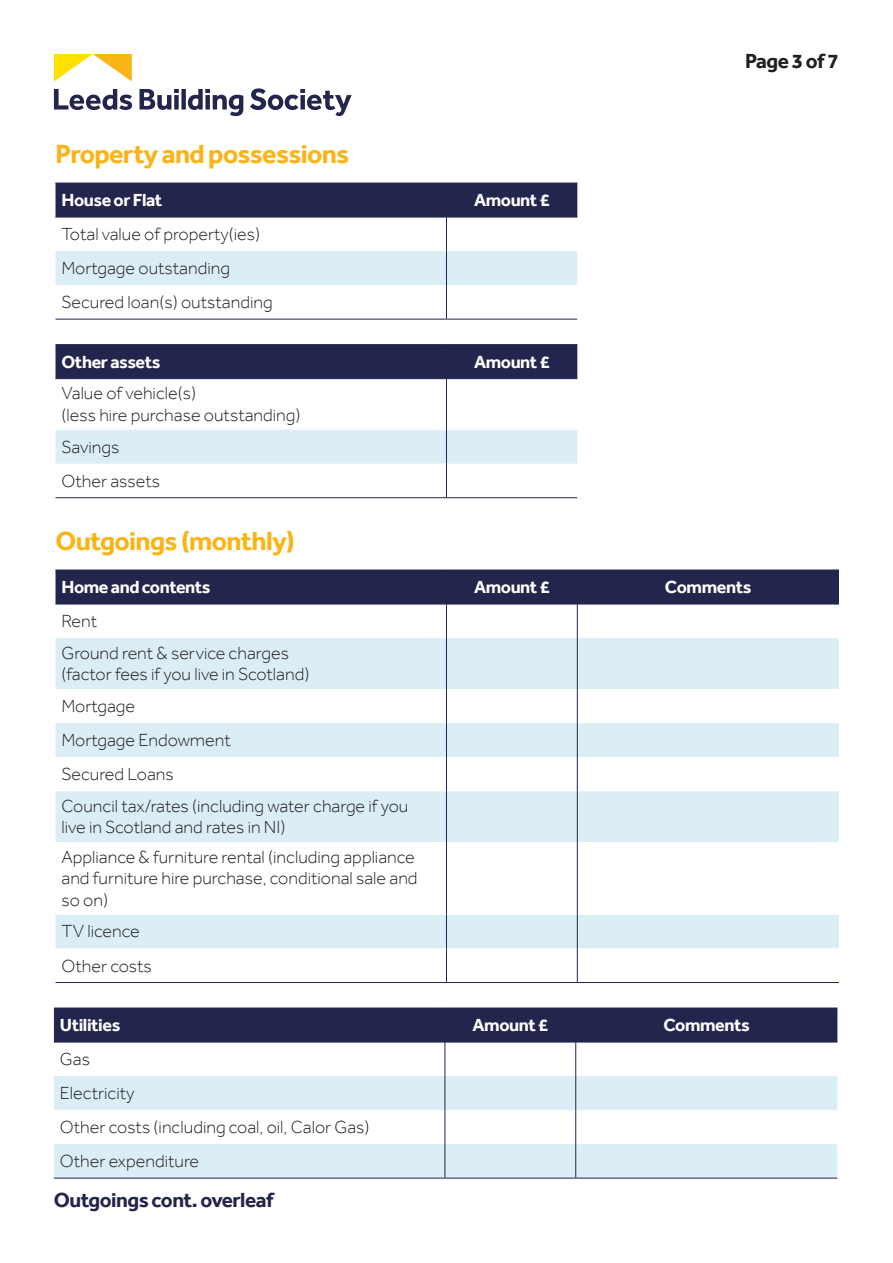
<style>
.page{position:relative;width:893px;height:1263px;background:#fff}
.page>*{position:absolute;margin:0;border:0;box-sizing:border-box;transform-origin:0 0}
.t1{font:700 27px "Effra";letter-spacing:-.025em;color:#fbb416}
.t2{font:700 21px "Effra";letter-spacing:-.025em;color:#22264c}
.t3{font:700 21px "Effra";letter-spacing:-.025em;color:#231f20}
.t4{font:300 18px/21.6px "Effra";color:#231f20}
.t5{font:700 18px "Effra";letter-spacing:-.025em;color:#fff}
</style>
<div class="page">
<svg style="left:54px;top:54px;width:78px;height:27px"></svg>
<svg style="left:54px;top:88px;width:298px;height:28px"></svg>
<div style="left:56px;top:184px;width:521px;height:33px;background:#22264c"></div>
<div style="left:56px;top:251px;width:521px;height:34px;background:#dbedf5"></div>
<hr style="left:56px;top:183px;width:390px;height:1px;background:#22264c">
<hr style="left:56px;top:217px;width:390px;height:1px;background:#22264c">
<hr style="left:56px;top:319px;width:390px;height:1px;background:#22264c">
<hr style="left:446px;top:183px;width:131px;height:1px;background:#22264c">
<hr style="left:446px;top:183px;width:1px;height:34px;background:#22264c">
<hr style="left:446px;top:217px;width:131px;height:1px;background:#22264c">
<hr style="left:446px;top:217px;width:1px;height:34px;background:#22264c">
<hr style="left:446px;top:251px;width:1px;height:34px;background:#22264c">
<hr style="left:446px;top:285px;width:1px;height:34px;background:#22264c">
<hr style="left:446px;top:319px;width:131px;height:1px;background:#22264c">
<div style="left:56px;top:345px;width:521px;height:33px;background:#22264c"></div>
<div style="left:56px;top:430px;width:521px;height:34px;background:#dbedf5"></div>
<hr style="left:56px;top:344px;width:390px;height:1px;background:#22264c">
<hr style="left:56px;top:378px;width:390px;height:1px;background:#22264c">
<hr style="left:56px;top:497px;width:390px;height:1px;background:#22264c">
<hr style="left:446px;top:344px;width:131px;height:1px;background:#22264c">
<hr style="left:446px;top:345px;width:1px;height:33px;background:#22264c">
<hr style="left:446px;top:378px;width:131px;height:1px;background:#22264c">
<hr style="left:446px;top:379px;width:1px;height:51px;background:#22264c">
<hr style="left:446px;top:430px;width:1px;height:34px;background:#22264c">
<hr style="left:446px;top:464px;width:1px;height:33px;background:#22264c">
<hr style="left:446px;top:497px;width:131px;height:1px;background:#22264c">
<div style="left:56px;top:571px;width:783px;height:33px;background:#22264c"></div>
<div style="left:56px;top:638px;width:783px;height:51px;background:#dbedf5"></div>
<svg style="left:56px;top:689px;width:783px;height:293px"></svg>
<hr style="left:56px;top:570px;width:390px;height:1px;background:#22264c">
<hr style="left:56px;top:604px;width:390px;height:1px;background:#22264c">
<hr style="left:56px;top:982px;width:390px;height:1px;background:#22264c">
<hr style="left:446px;top:570px;width:131px;height:1px;background:#22264c">
<hr style="left:446px;top:570px;width:1px;height:34px;background:#22264c">
<hr style="left:577px;top:570px;width:262px;height:1px;background:#22264c">
<hr style="left:577px;top:570px;width:1px;height:34px;background:#22264c">
<hr style="left:446px;top:604px;width:131px;height:1px;background:#22264c">
<hr style="left:446px;top:604px;width:1px;height:34px;background:#22264c">
<hr style="left:577px;top:604px;width:262px;height:1px;background:#22264c">
<hr style="left:577px;top:604px;width:1px;height:34px;background:#22264c">
<hr style="left:446px;top:638px;width:1px;height:51px;background:#22264c">
<hr style="left:577px;top:638px;width:1px;height:51px;background:#22264c">
<hr style="left:446px;top:689px;width:1px;height:34px;background:#22264c">
<hr style="left:577px;top:689px;width:1px;height:34px;background:#22264c">
<hr style="left:446px;top:723px;width:1px;height:34px;background:#22264c">
<hr style="left:577px;top:723px;width:1px;height:34px;background:#22264c">
<hr style="left:446px;top:757px;width:1px;height:34px;background:#22264c">
<hr style="left:577px;top:757px;width:1px;height:34px;background:#22264c">
<hr style="left:446px;top:791px;width:1px;height:51px;background:#22264c">
<hr style="left:577px;top:791px;width:1px;height:51px;background:#22264c">
<hr style="left:446px;top:842px;width:1px;height:72px;background:#22264c">
<hr style="left:577px;top:842px;width:1px;height:72px;background:#22264c">
<hr style="left:446px;top:914px;width:1px;height:34px;background:#22264c">
<hr style="left:577px;top:914px;width:1px;height:34px;background:#22264c">
<hr style="left:446px;top:948px;width:1px;height:34px;background:#22264c">
<hr style="left:577px;top:948px;width:1px;height:34px;background:#22264c">
<hr style="left:446px;top:982px;width:131px;height:1px;background:#22264c">
<hr style="left:577px;top:982px;width:262px;height:1px;background:#22264c">
<div style="left:54px;top:1009px;width:783px;height:33px;background:#22264c"></div>
<div style="left:54px;top:1076px;width:783px;height:34px;background:#dbedf5"></div>
<div style="left:54px;top:1144px;width:783px;height:34px;background:#dbedf5"></div>
<hr style="left:54px;top:1008px;width:391px;height:1px;background:#22264c">
<hr style="left:54px;top:1042px;width:391px;height:1px;background:#22264c">
<hr style="left:54px;top:1178px;width:391px;height:1px;background:#22264c">
<hr style="left:445px;top:1008px;width:131px;height:1px;background:#22264c">
<hr style="left:445px;top:1008px;width:1px;height:34px;background:#22264c">
<hr style="left:576px;top:1008px;width:261px;height:1px;background:#22264c">
<hr style="left:575px;top:1008px;width:1px;height:34px;background:#22264c">
<hr style="left:445px;top:1042px;width:131px;height:1px;background:#22264c">
<hr style="left:445px;top:1042px;width:1px;height:34px;background:#22264c">
<hr style="left:576px;top:1042px;width:261px;height:1px;background:#22264c">
<hr style="left:575px;top:1042px;width:1px;height:34px;background:#22264c">
<hr style="left:445px;top:1076px;width:1px;height:34px;background:#22264c">
<hr style="left:575px;top:1076px;width:1px;height:34px;background:#22264c">
<hr style="left:445px;top:1110px;width:1px;height:34px;background:#22264c">
<hr style="left:575px;top:1110px;width:1px;height:34px;background:#22264c">
<hr style="left:445px;top:1144px;width:1px;height:34px;background:#22264c">
<hr style="left:575px;top:1144px;width:1px;height:34px;background:#22264c">
<hr style="left:445px;top:1178px;width:131px;height:1px;background:#22264c">
<hr style="left:576px;top:1178px;width:261px;height:1px;background:#22264c">
<p class="t1" style="left:56px;top:137px;width:295px">Property and possessions</p>
<p class="t5" style="left:62px;top:189px;width:102px">House or Flat</p>
<p class="t5" style="left:474px;top:189px;width:77px">Amount £</p>
<p class="t4" style="left:62px;top:223px;width:200px">Total value of property(ies)</p>
<p class="t4" style="left:62px;top:257px;width:170px">Mortgage outstanding</p>
<p class="t4" style="left:62px;top:291px;width:213px">Secured loan(s) outstanding</p>
<p class="t5" style="left:62px;top:351px;width:101px">Other assets</p>
<p class="t5" style="left:474px;top:351px;width:77px">Amount £</p>
<p class="t4" style="left:62px;top:382px;width:136px">Value of vehicle(s)</p>
<p class="t4" style="left:62px;top:404px;width:240px">(less hire purchase outstanding)</p>
<p class="t4" style="left:62px;top:436px;width:59px">Savings</p>
<p class="t4" style="left:62px;top:470px;width:100px">Other assets</p>
<p class="t3" style="left:745px;top:48px;width:95px">Page 3 of 7</p>
<p class="t1" style="left:56px;top:524px;width:241px">Outgoings (monthly)</p>
<p class="t5" style="left:62px;top:576px;width:151px">Home and contents</p>
<p class="t5" style="left:474px;top:576px;width:77px">Amount £</p>
<p class="t5" style="left:665px;top:576px;width:88px">Comments</p>
<p class="t4" style="left:62px;top:610px;width:37px">Rent</p>
<p class="t4" style="left:62px;top:642px;width:229px">Ground rent &amp; service charges</p>
<p class="t4" style="left:62px;top:663px;width:249px">(factor fees if you live in Scotland)</p>
<p class="t4" style="left:62px;top:695px;width:75px">Mortgage</p>
<p class="t4" style="left:62px;top:729px;width:171px">Mortgage Endowment</p>
<p class="t4" style="left:62px;top:763px;width:114px">Secured Loans</p>
<p class="t4" style="left:62px;top:795px;width:348px">Council tax/rates (including water charge if you</p>
<p class="t4" style="left:62px;top:816px;width:225px">live in Scotland and rates in NI)</p>
<p class="t4" style="left:62px;top:846px;width:358px">Appliance &amp; furniture rental (including appliance and furniture hire purchase, conditional sale and</p>
<p class="t4" style="left:62px;top:889px;width:48px">so on)</p>
<p class="t4" style="left:62px;top:920px;width:80px">TV licence</p>
<p class="t4" style="left:62px;top:954px;width:92px">Other costs</p>
<p class="t5" style="left:60px;top:1014px;width:62px">Utilities</p>
<p class="t5" style="left:473px;top:1014px;width:77px">Amount £</p>
<p class="t5" style="left:663px;top:1014px;width:88px">Comments</p>
<p class="t4" style="left:60px;top:1048px;width:32px">Gas</p>
<p class="t4" style="left:60px;top:1082px;width:76px">Electricity</p>
<p class="t4" style="left:60px;top:1116px;width:311px">Other costs (including coal, oil, Calor Gas)</p>
<p class="t4" style="left:60px;top:1150px;width:141px">Other expenditure</p>
<p class="t2" style="left:54px;top:1187px;width:221px">Outgoings cont. overleaf</p>
</div>
